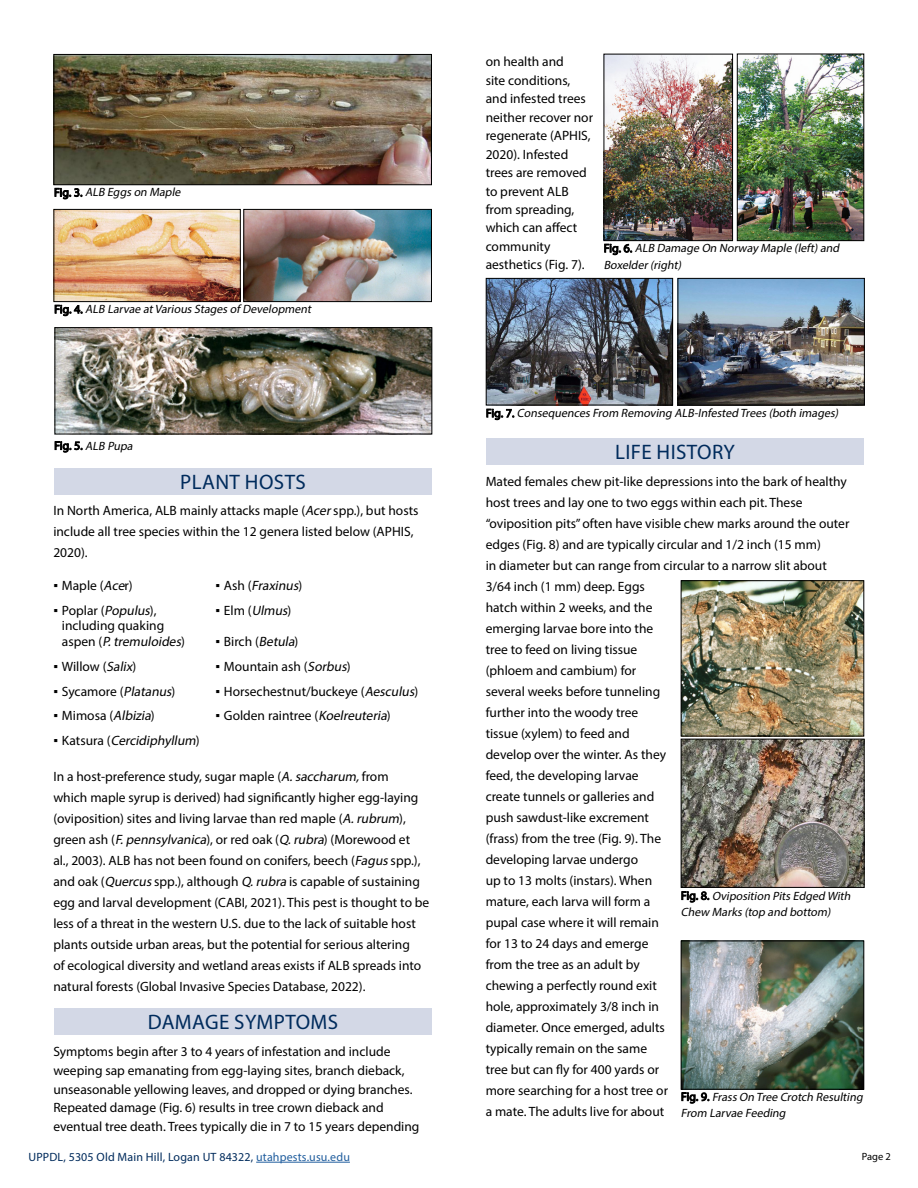
<style>
.page{position:relative;width:918px;height:1188px;background:#fff}
.page>*{position:absolute;margin:0;border:0;box-sizing:border-box;transform-origin:0 0}
.t1{font:21px "Myriad Pro";letter-spacing:.02em;color:#002b5c}
.t2{font:13.5px/21px "Myriad Pro";color:#000}
.t3{font:italic 13.5px "Myriad Pro";color:#000}
.t4{font:italic 12px/16.5px "Myriad Pro";color:#000}
.t5{font:12px "Myriad Pro";letter-spacing:.01em;color:#002b5c}
.t6{font:10.5px "Myriad Pro";color:#000}
.s1{font-style:normal}
.s2{font-style:italic}
.s3{font-family:"Arial"}
.s4{font-family:"Arial";font-style:normal}
.s5{color:#215e9e}
</style>
<div class="page">
<hr style="left:256px;top:1162px;width:94px;height:1px;background:#215e9e">
<div style="left:54px;top:468px;width:378px;height:27px;background:#d3d8e6"></div>
<img style="left:56px;top:211px;width:183px;height:89px">
<div style="left:54px;top:209px;width:187px;height:93px;border:1px solid #000"></div>
<div style="left:486px;top:438px;width:378px;height:27px;background:#d3d8e6"></div>
<div style="left:54px;top:1008px;width:378px;height:27px;background:#d3d8e6"></div>
<img style="left:246px;top:211px;width:184px;height:89px">
<div style="left:244px;top:209px;width:188px;height:93px;border:1px solid #000"></div>
<img style="left:57px;top:329px;width:373px;height:103px">
<div style="left:55px;top:327px;width:377px;height:107px;border:1px solid #000"></div>
<img style="left:680px;top:280px;width:183px;height:123px">
<div style="left:678px;top:278px;width:187px;height:127px;border:1px solid #000"></div>
<img style="left:488px;top:280px;width:183px;height:123px">
<div style="left:486px;top:278px;width:187px;height:127px;border:1px solid #000"></div>
<img style="left:606px;top:56px;width:125px;height:183px">
<div style="left:604px;top:54px;width:129px;height:187px;border:1px solid #000"></div>
<img style="left:739px;top:56px;width:123px;height:183px">
<div style="left:737px;top:54px;width:127px;height:187px;border:1px solid #000"></div>
<img style="left:683px;top:943px;width:179px;height:144px">
<div style="left:681px;top:941px;width:183px;height:148px;border:1px solid #000"></div>
<img style="left:683px;top:582px;width:179px;height:152px">
<div style="left:681px;top:580px;width:183px;height:156px;border:1px solid #000"></div>
<img style="left:56px;top:56px;width:374px;height:127px">
<div style="left:54px;top:54px;width:378px;height:131px;border:1px solid #000"></div>
<img style="left:683px;top:741px;width:179px;height:145px">
<div style="left:681px;top:739px;width:183px;height:149px;border:1px solid #000"></div>
<p class="t4" style="left:54px;top:184px;width:131px"><span class="s1">F i g . 3 .</span> ALB Eggs on Maple</p>
<p class="t4" style="left:54px;top:301px;width:261px"><span class="s1">F i g . 4 .</span> ALB Larvae atVarious Stages of Development</p>
<p class="t4" style="left:54px;top:437px;width:83px"><span class="s1">Fig. 5.</span> ALB Pupa</p>
<h1 class="t1" style="left:180px;top:469px;width:127px">PLANT HOSTS</h1>
<p class="t2" style="left:53px;top:500px;width:367px">In North America, ALB mainly attacks maple (<span class="s2">Acer</span>spp.), but hosts include all tree species within the 12 genera listed below (APHIS,<br>2020).</p>
<p class="t2" style="left:53px;top:575px;width:81px"><span class="s3">▪</span> Maple (<span class="s2">Ace</span>r)</p>
<p class="t3" style="left:215px;top:577px;width:88px"><span class="s4">▪</span> <span class="s1">A s h (</span> Fraxinus<span class="s1">)</span></p>
<p class="t2" style="left:53px;top:599px;width:105px"><span class="s3">▪</span> Poplar (<span class="s2">Populus</span>),</p>
<p class="t2" style="left:215px;top:599px;width:78px"><span class="s3">▪</span> E l m ( <span class="s2">Ulmus</span>)</p>
<p class="t2" style="left:62px;top:618px;width:124px;line-height:15.8px">including quaking<br>a s p e n ( <span class="s2">P.tremuloides</span>)</p>
<p class="t2" style="left:215px;top:631px;width:85px"><span class="s3">▪</span> B i rc h ( <span class="s2">Betula</span>)</p>
<p class="t2" style="left:53px;top:656px;width:84px"><span class="s3">▪</span> Willow (<span class="s2">Salix</span>)</p>
<p class="t2" style="left:215px;top:656px;width:137px"><span class="s3">▪</span> Mountain ash (<span class="s2">Sorbus</span>)</p>
<p class="t2" style="left:53px;top:680px;width:124px"><span class="s3">▪</span> Sycamore (<span class="s2">Platanus</span>)</p>
<p class="t2" style="left:215px;top:680px;width:204px"><span class="s3">▪</span> Horsechestnut/buckeye (<span class="s2">Aesculus</span>)</p>
<p class="t2" style="left:53px;top:705px;width:103px"><span class="s3">▪</span> M i m o s a (<span class="s2">Albizia</span>)</p>
<p class="t2" style="left:215px;top:705px;width:177px"><span class="s3">▪</span> Golden raintree (<span class="s2">Koelreuteria</span>)</p>
<p class="t3" style="left:53px;top:732px;width:148px"><span class="s4">▪</span> <span class="s1">Ka t s u ra (</span> Cercidiphyllum<span class="s1">)</span></p>
<p class="t2" style="left:53px;top:766px;width:378px">In a host-preference study, sugar maple (<span class="s2">A.saccharum,</span>from<br>which maple syrup is derived) had significantly higher egg-laying (oviposition) sites and living larvae than red maple (<span class="s2">A.rubrum</span>), green ash (<span class="s2">F.pennsylvanica</span>), or red oak (<span class="s2">Q.rubra</span>) (Morewood et<br>al., 2003). ALB has not been found on conifers, beech (<span class="s2">Fagus</span> spp.), and oak (<span class="s2">Quercus</span> spp.), although <span class="s2">Q.rubra</span> is capable of sustaining egg and larval development (CABI, 2021). This pest is thought to be less of a threat in the western U.S. due to the lack of suitable host plants outside urban areas, but the potential for serious altering<br>of ecological diversity and wetland areas exists if ALB spreads into natural forests (Global Invasive Species Database, 2022).</p>
<h1 class="t1" style="left:148px;top:1009px;width:192px">DAMAGE SYMPTOMS</h1>
<p class="t2" style="left:53px;top:1042px;width:368px;line-height:18.8px">Symptoms begin after 3 to 4 years of infestation and include weeping sap emanating from egg-laying sites, branch dieback, unseasonable yellowing leaves, and dropped or dying branches.<br>Repeated damage (Fig. 6) results in tree crown dieback and eventual tree death. Trees typically die in 7 to 15 years depending</p>
<p class="t2" style="left:486px;top:52px;width:109px;line-height:18.5px">on health and<br>site conditions, and infested trees neither recover nor regenerate (APHIS,<br>2020). Infested trees are removed to prevent ALB from spreading, which can affect community aesthetics (Fig. 7).</p>
<p class="t4" style="left:604px;top:240px;width:240px"><span class="s1">F i g . 6 .</span> ALB Damage On Norway Maple (left)and<br>Boxelder(right)</p>
<p class="t4" style="left:486px;top:405px;width:356px"><span class="s1">F i g . 7 .</span> Consequences From Removing ALB-Infested Trees (both images)</p>
<h1 class="t1" style="left:615px;top:439px;width:121px">LIFE HISTORY</h1>
<p class="t2" style="left:486px;top:471px;width:365px">Mated females chew pit-like depressions into the bark of healthy host trees and lay one to two eggs within each pit. These “oviposition pits” often have visible chew marks around the outer edges (Fig. 8) and are typically circular and 1/2 inch (15 mm)<br>in diameter but can range from circular to a narrow slit about 3/64 inch (1 mm) deep. Eggs<br>hatch within 2 weeks, and the<br>emerging larvae bore into the<br>tree to feed on living tissue<br>(phloem and cambium) for<br>several weeks before tunneling<br>further into the woody tree<br>tissue (xylem) to feed and<br>develop over the winter. As they<br>feed, the developing larvae<br>create tunnels or galleries and<br>push sawdust-like excrement<br>(frass) from the tree (Fig. 9). The<br>developing larvae undergo<br>up to 13 molts (instars). When<br>mature, each larva will form a<br>pupal case where it will remain<br>for 13 to 24 days and emerge<br>from the tree as an adult by<br>chewing a perfectly round exit<br>hole, approximately 3/8 inch in<br>diameter. Once emerged, adults<br>typically remain on the same<br>tree but can fly for 400 yards or<br>more searching for a host tree or<br>a mate. The adults live for about</p>
<p class="t4" style="left:681px;top:887px;width:174px"><span class="s1">F i g . 8 .</span> Oviposition Pits Edged With<br>Chew Marks (top and bottom)</p>
<p class="t4" style="left:681px;top:1088px;width:186px"><span class="s1">F i g . 9 .</span> Frass On Tree Crotch Resulting<br>From Larvae Feeding</p>
<p class="t5" style="left:28px;top:1150px;width:323px">UPPDL, 5305 Old Main Hill, Logan UT 84322, <span class="s5">utahpests.usu.edu</span></p>
<p class="t6" style="left:862px;top:1150px;width:31px">Page 2</p>
</div>
